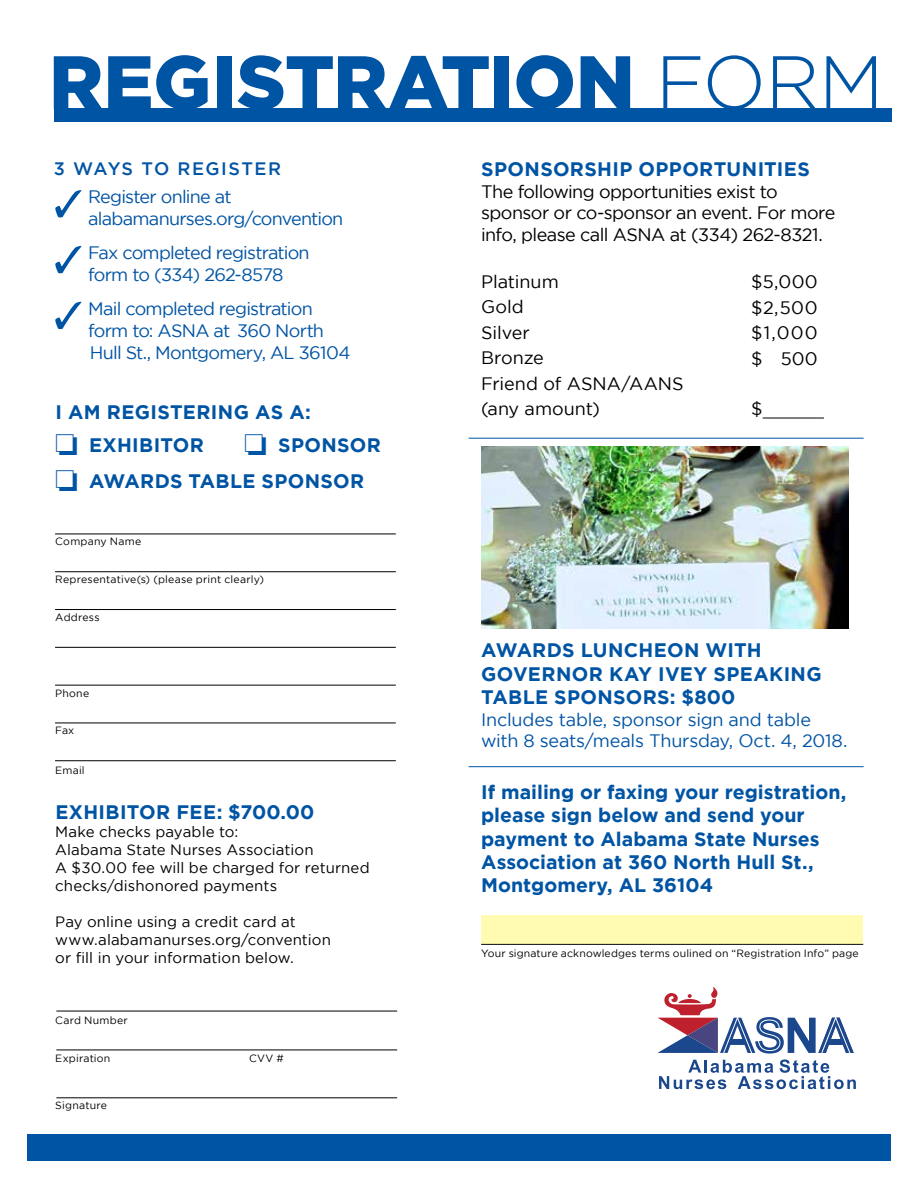
<style>
.page{position:relative;width:918px;height:1188px;background:#fff}
.page>*{position:absolute;margin:0;border:0;box-sizing:border-box;transform-origin:0 0}
.t1{font:900 75px "Gotham";color:#0054a4}
.t2{font:700 19.5px/23.4px "Gotham";letter-spacing:.005em;color:#0054a4}
.t3{font:18px/21.6px "Gotham";letter-spacing:-.04em;color:#0054a4}
.t4{font:18px/25.5px "Gotham";letter-spacing:-.03em;color:#000}
.t5{font:18px/21.6px "Gotham";letter-spacing:-.01em;color:#0054a4}
.t6{font:18px/25.5px "Gotham";color:#000}
.t7{font:500 18px "Gotham";letter-spacing:.075em;color:#0054a4}
.t8{font:15px/18px "Gotham";letter-spacing:.01em;color:#000}
.t9{font:10.5px "Gotham";letter-spacing:.015em;color:#000}
.s1{font-weight:300}
</style>
<div class="page">
<div style="left:27px;top:1134px;width:864px;height:27px;background:#0054a4"></div>
<hr style="left:55px;top:534px;width:341px;height:1px;background:#000">
<hr style="left:55px;top:571px;width:341px;height:1px;background:#000">
<hr style="left:55px;top:609px;width:341px;height:1px;background:#000">
<hr style="left:55px;top:647px;width:341px;height:1px;background:#000">
<hr style="left:55px;top:685px;width:341px;height:1px;background:#000">
<hr style="left:55px;top:723px;width:341px;height:1px;background:#000">
<hr style="left:55px;top:760px;width:341px;height:1px;background:#000">
<hr style="left:56px;top:1011px;width:341px;height:1px;background:#000">
<hr style="left:56px;top:1050px;width:341px;height:1px;background:#000">
<hr style="left:56px;top:1098px;width:341px;height:1px;background:#000">
<hr style="left:763px;top:418px;width:61px;height:1px;background:#000">
<hr style="left:469px;top:438px;width:395px;height:1px;background:#0054a4">
<div style="left:54px;top:108px;width:838px;height:14px;background:#0054a4"></div>
<svg style="left:55px;top:190px;width:26px;height:27px"></svg>
<svg style="left:55px;top:246px;width:26px;height:27px"></svg>
<svg style="left:55px;top:302px;width:26px;height:27px"></svg>
<svg style="left:658px;top:987px;width:198px;height:102px"></svg>
<hr style="left:481px;top:944px;width:382px;height:1px;background:#000">
<div style="left:481px;top:915px;width:382px;height:29px;background:#fffbb3"></div>
<hr style="left:469px;top:766px;width:395px;height:1px;background:#0054a4">
<img style="left:481px;top:446px;width:367px;height:183px">
<h1 class="t1" style="left:49px;top:39px;width:836px">REGISTRATION <span class="s1">FORM</span></h1>
<p class="t7" style="left:54px;top:159px;width:229px">3 WAYS TO REGISTER</p>
<p class="t3" style="left:88px;top:186px;width:257px">Register online at alabamanurses.org/convention</p>
<p class="t3" style="left:88px;top:242px;width:223px">Fax completed registration form to (334) 262-8578</p>
<p class="t3" style="left:88px;top:298px;width:264px">Mail completed registration form to: ASNA at 360 North<br>Hull St., Montgomery, AL 36104</p>
<p class="t2" style="left:55px;top:400px;width:257px">I AM REGISTERING AS A:</p>
<p class="t2" style="left:55px;top:433px;width:150px">□ EXHIBITOR</p>
<p class="t2" style="left:244px;top:433px;width:138px">□ SPONSOR</p>
<p class="t2" style="left:55px;top:469px;width:311px">□ AWARDS TABLE SPONSOR</p>
<p class="t9" style="left:55px;top:536px;width:88px">Company Name</p>
<p class="t9" style="left:55px;top:574px;width:210px">Representative(s) (please print clearly)</p>
<p class="t9" style="left:55px;top:611px;width:46px">Address</p>
<p class="t9" style="left:55px;top:687px;width:35px">Phone</p>
<p class="t9" style="left:55px;top:725px;width:21px">Fax</p>
<p class="t9" style="left:55px;top:764px;width:31px">Email</p>
<p class="t2" style="left:55px;top:800px;width:261px">EXHIBITOR FEE: $700.00</p>
<p class="t8" style="left:55px;top:822px;width:316px">Make checks payable to:<br>Alabama State Nurses Association<br>A $30.00 fee will be charged for returned checks/dishonored payments</p>
<p class="t8" style="left:55px;top:912px;width:277px">Pay online using a credit card at www.alabamanurses.org/convention or fill in your information below.</p>
<p class="t9" style="left:55px;top:1015px;width:74px">Card Number</p>
<p class="t9" style="left:55px;top:1052px;width:57px">Expiration</p>
<p class="t9" style="left:249px;top:1052px;width:36px">CVV #</p>
<p class="t9" style="left:55px;top:1099px;width:53px">Signature</p>
<p class="t2" style="left:481px;top:157px;width:330px">SPONSORSHIP OPPORTUNITIES</p>
<p class="t4" style="left:481px;top:180px;width:356px;line-height:21.6px">The following opportunities exist to sponsor or co-sponsor an event. For more info, please call ASNA at (334) 262-8321.</p>
<p class="t6" style="left:481px;top:269px;width:204px">Platinum<br>Gold<br>Silver<br>Bronze<br>Friend of ASNA/AANS (any amount)</p>
<p class="t4" style="left:751px;top:269px;width:68px;text-align:justify">$5,000 $2,500 $1,000 $ 500</p>
<p class="t4" style="left:751px;top:396px;width:13px">$</p>
<p class="t2" style="left:481px;top:638px;width:342px">AWARDS LUNCHEON WITH<br>GOVERNOR KAY IVEY SPEAKING<br>TABLE SPONSORS: $800</p>
<p class="t5" style="left:481px;top:708px;width:368px">Includes table, sponsor sign and table with 8 seats/meals Thursday, Oct. 4, 2018.</p>
<p class="t2" style="left:481px;top:780px;width:367px">If mailing or faxing your registration, please sign below and send your payment to Alabama State Nurses<br>Association at 360 North Hull St.,<br>Montgomery, AL 36104</p>
<p class="t9" style="left:481px;top:948px;width:379px">Your signature acknowledges terms oulined on “Registration Info” page</p>
</div>
